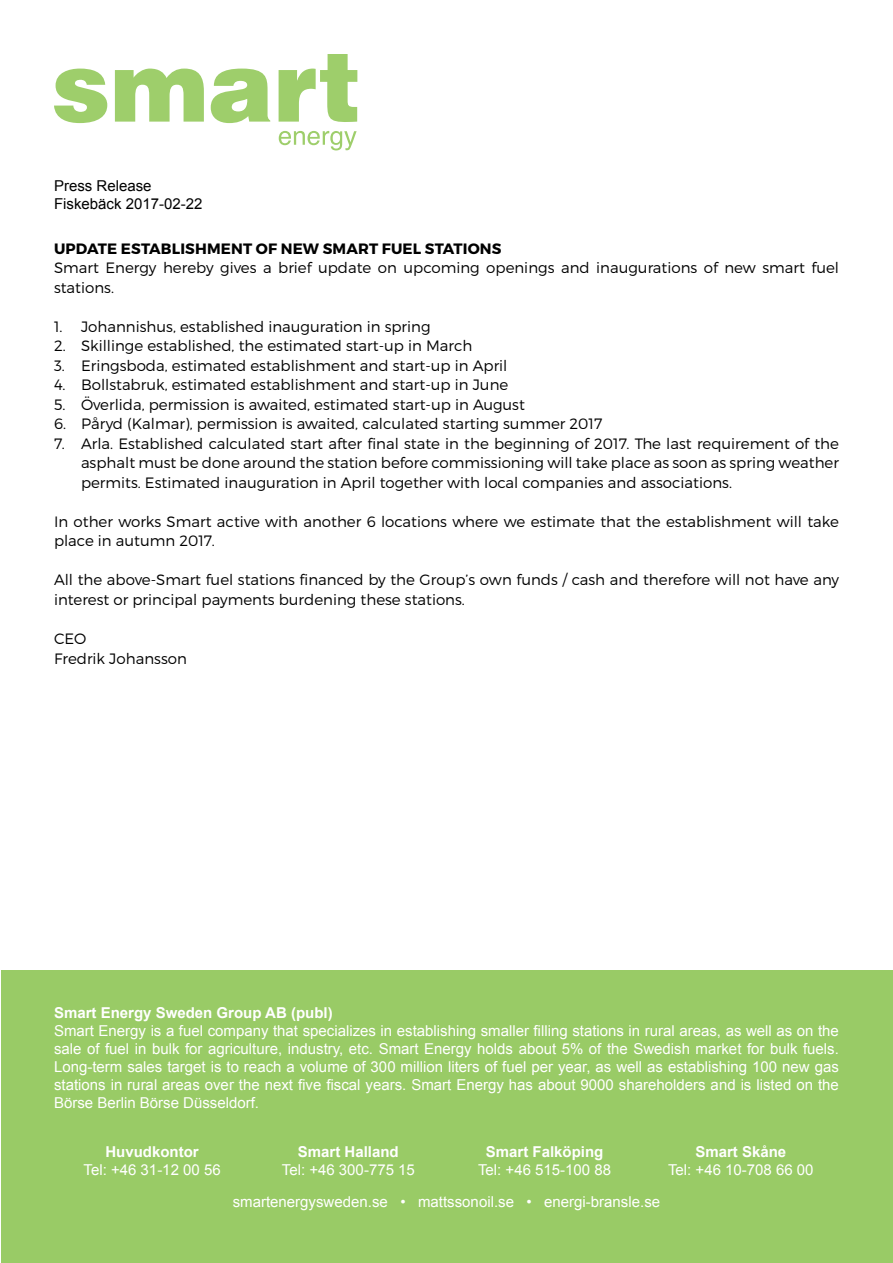
<style>
.page{position:relative;width:893px;height:1263px;background:#fff}
.page>*{position:absolute;margin:0;border:0;box-sizing:border-box;transform-origin:0 0}
.t1{font:300 15px/19.5px "Montserrat";color:#000}
.t2{font:15px/18px "Arial";color:#fff;text-align:justify}
.t3{font:700 15px "Arial";color:#fff}
.t4{font:700 15px "Montserrat";letter-spacing:.01em;color:#000}
.t5{font:15px "Arial";color:#000}
</style>
<div class="page">
<div style="left:1px;top:970px;width:891px;height:292px;background:#99cb66"></div>
<svg style="left:54px;top:69px;width:53px;height:54px"></svg>
<svg style="left:115px;top:69px;width:89px;height:53px"></svg>
<svg style="left:211px;top:69px;width:59px;height:54px"></svg>
<svg style="left:279px;top:54px;width:78px;height:68px"></svg>
<svg style="left:279px;top:131px;width:78px;height:19px"></svg>
<p class="t5" style="left:54px;top:176px;width:99px">Press Release</p>
<p class="t5" style="left:54px;top:194px;width:150px">Fiskebäck 2017-02-22</p>
<p class="t4" style="left:54px;top:239px;width:449px">UPDATE ESTABLISHMENT OF NEW SMART FUEL STATIONS</p>
<p class="t1" style="left:54px;top:258px;width:786px">Smart Energy hereby gives a brief update on upcoming openings and inaugurations of new smart fuel stations.</p>
<p class="t1" style="left:54px;top:317px;width:378px">1. Johannishus, established inauguration in spring</p>
<p class="t1" style="left:54px;top:336px;width:420px">2. Skillinge established, the estimated start-up in March</p>
<p class="t1" style="left:54px;top:356px;width:455px">3. Eringsboda, estimated establishment and start-up in April</p>
<p class="t1" style="left:54px;top:375px;width:456px">4. Bollstabruk, estimated establishment and start-up in June</p>
<p class="t1" style="left:54px;top:395px;width:472px">5. Överlida, permission is awaited, estimated start-up in August</p>
<p class="t1" style="left:54px;top:414px;width:550px">6. Påryd (Kalmar), permission is awaited, calculated starting summer 2017</p>
<p class="t1" style="left:81px;top:434px;width:759px;text-align:justify;text-indent:-27px">7. Arla. Established calculated start after final state in the beginning of 2017. The last requirement of the asphalt must be done around the station before commissioning will take place as soon as spring weather permits. Estimated inauguration in April together with local companies and associations.</p>
<p class="t1" style="left:54px;top:512px;width:786px">In other works Smart active with another 6 locations where we estimate that the establishment will take place in autumn 2017.</p>
<p class="t1" style="left:54px;top:570px;width:787px">All the above-Smart fuel stations financed by the Group’s own funds / cash and therefore will not have any interest or principal payments burdening these stations.</p>
<p class="t1" style="left:54px;top:629px;width:34px">CEO</p>
<p class="t1" style="left:54px;top:648px;width:134px">Fredrik Johansson</p>
<p class="t3" style="left:54px;top:1002px;width:280px">Smart Energy Sweden Group AB (publ)</p>
<p class="t2" style="left:54px;top:1022px;width:786px">Smart Energy is a fuel company that specializes in establishing smaller filling stations in rural areas, as well as on the sale of fuel in bulk for agriculture, industry, etc. Smart Energy holds about 5% of the Swedish market for bulk fuels.<br>Long-term sales target is to reach a volume of 300 million liters of fuel per year, as well as establishing 100 new gas stations in rural areas over the next five fiscal years. Smart Energy has about 9000 shareholders and is listed on the Börse Berlin Börse Düsseldorf.</p>
<p class="t3" style="left:105px;top:1142px;width:95px">Huvudkontor</p>
<p class="t2" style="left:84px;top:1161px;width:139px">Tel: +46 31-12 00 56</p>
<p class="t2" style="left:233px;top:1193px;width:429px">smartenergysweden.se • mattssonoil.se • energi-bransle.se</p>
<p class="t3" style="left:695px;top:1142px;width:92px">Smart Skåne</p>
<p class="t2" style="left:668px;top:1161px;width:147px">Tel: +46 10-708 66 00</p>
<p class="t3" style="left:298px;top:1142px;width:102px">Smart Halland</p>
<p class="t2" style="left:282px;top:1161px;width:135px">Tel: +46 300-775 15</p>
<p class="t3" style="left:486px;top:1142px;width:119px">Smart Falköping</p>
<p class="t2" style="left:478px;top:1161px;width:135px">Tel: +46 515-100 88</p>
</div>
